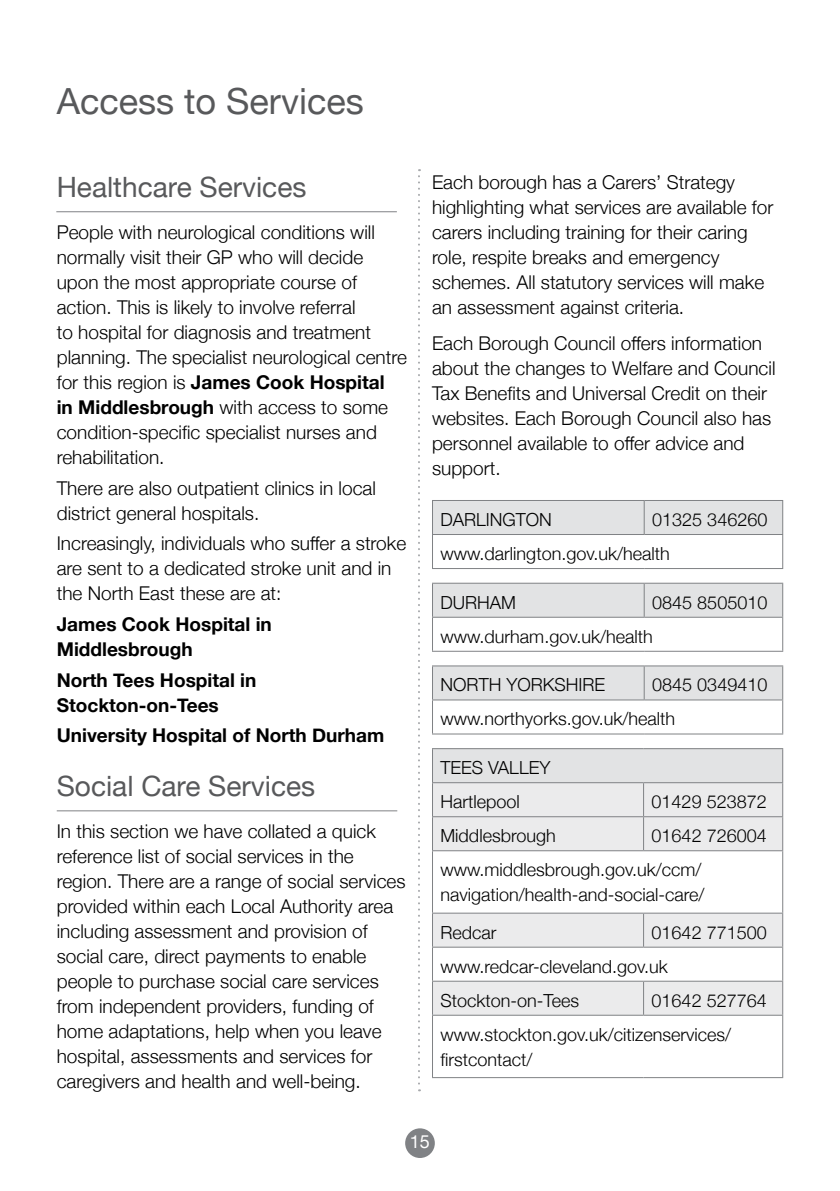
<style>
.page{position:relative;width:840px;height:1191px;background:#fff}
.page>*{position:absolute;margin:0;border:0;box-sizing:border-box;transform-origin:0 0}
.t1{font:36px "Helvetica Neue";color:#58595b}
.t2{font:28px "Helvetica Neue";color:#58595b}
.t3{font:300 19px/25px "Helvetica Neue";color:#000}
.t4{font:700 19px/25px "Helvetica Neue";color:#000}
.t5{font:300 18px/34px "Helvetica Neue";color:#000}
.t6{font:18px "Helvetica Neue";color:#fff}
.s1{font-weight:700}
</style>
<div class="page">
<hr style="left:56px;top:211px;width:340px;height:1px;background:#808285">
<hr style="left:57px;top:810px;width:340px;height:1px;background:#808285">
<div style="left:405px;top:1128px;width:29px;height:30px;background:#808285;border-radius:50%"></div>
<svg style="left:418px;top:169px;width:2px;height:922px"></svg>
<div style="left:433px;top:501px;width:348px;height:33px;background:#e2e3e4"></div>
<hr style="left:432px;top:500px;width:211px;height:1px;background:#808285">
<hr style="left:432px;top:501px;width:1px;height:33px;background:#808285">
<hr style="left:643px;top:500px;width:139px;height:1px;background:#808285">
<hr style="left:643px;top:501px;width:1px;height:33px;background:#808285">
<hr style="left:781px;top:501px;width:1px;height:33px;background:#808285">
<hr style="left:432px;top:534px;width:211px;height:1px;background:#808285">
<hr style="left:432px;top:535px;width:1px;height:33px;background:#808285">
<hr style="left:643px;top:534px;width:139px;height:1px;background:#808285">
<hr style="left:781px;top:535px;width:1px;height:33px;background:#808285">
<hr style="left:432px;top:568px;width:211px;height:1px;background:#808285">
<hr style="left:643px;top:568px;width:139px;height:1px;background:#808285">
<div style="left:433px;top:583px;width:348px;height:34px;background:#e2e3e4"></div>
<hr style="left:432px;top:582px;width:211px;height:1px;background:#808285">
<hr style="left:432px;top:583px;width:1px;height:34px;background:#808285">
<hr style="left:643px;top:582px;width:139px;height:1px;background:#808285">
<hr style="left:643px;top:583px;width:1px;height:34px;background:#808285">
<hr style="left:781px;top:583px;width:1px;height:34px;background:#808285">
<hr style="left:432px;top:617px;width:211px;height:1px;background:#808285">
<hr style="left:432px;top:618px;width:1px;height:33px;background:#808285">
<hr style="left:643px;top:617px;width:139px;height:1px;background:#808285">
<hr style="left:781px;top:618px;width:1px;height:33px;background:#808285">
<hr style="left:432px;top:651px;width:211px;height:1px;background:#808285">
<hr style="left:643px;top:651px;width:139px;height:1px;background:#808285">
<div style="left:433px;top:666px;width:348px;height:33px;background:#e2e3e4"></div>
<hr style="left:432px;top:665px;width:211px;height:1px;background:#808285">
<hr style="left:432px;top:666px;width:1px;height:33px;background:#808285">
<hr style="left:643px;top:665px;width:139px;height:1px;background:#808285">
<hr style="left:643px;top:666px;width:1px;height:33px;background:#808285">
<hr style="left:781px;top:666px;width:1px;height:33px;background:#808285">
<hr style="left:432px;top:699px;width:211px;height:1px;background:#808285">
<hr style="left:432px;top:700px;width:1px;height:33px;background:#808285">
<hr style="left:643px;top:699px;width:139px;height:1px;background:#808285">
<hr style="left:781px;top:700px;width:1px;height:33px;background:#808285">
<hr style="left:432px;top:733px;width:211px;height:1px;background:#808285">
<hr style="left:643px;top:733px;width:139px;height:1px;background:#808285">
<div style="left:432px;top:748px;width:350px;height:34px;background:#e2e3e4"></div>
<svg style="left:433px;top:783px;width:348px;height:231px;fill:#ebebec"></svg>
<hr style="left:432px;top:748px;width:211px;height:1px;background:#808285">
<hr style="left:432px;top:749px;width:1px;height:33px;background:#808285">
<hr style="left:643px;top:748px;width:139px;height:1px;background:#808285">
<hr style="left:781px;top:749px;width:1px;height:33px;background:#808285">
<hr style="left:432px;top:782px;width:211px;height:1px;background:#808285">
<hr style="left:432px;top:783px;width:1px;height:33px;background:#808285">
<hr style="left:643px;top:782px;width:139px;height:1px;background:#808285">
<hr style="left:642px;top:783px;width:1px;height:33px;background:#808285">
<hr style="left:781px;top:783px;width:1px;height:33px;background:#808285">
<hr style="left:432px;top:816px;width:211px;height:1px;background:#808285">
<hr style="left:432px;top:817px;width:1px;height:33px;background:#808285">
<hr style="left:643px;top:816px;width:139px;height:1px;background:#808285">
<hr style="left:642px;top:817px;width:1px;height:33px;background:#808285">
<hr style="left:781px;top:817px;width:1px;height:33px;background:#808285">
<hr style="left:432px;top:850px;width:211px;height:1px;background:#808285">
<hr style="left:432px;top:851px;width:1px;height:61px;background:#808285">
<hr style="left:643px;top:850px;width:139px;height:1px;background:#808285">
<hr style="left:781px;top:851px;width:1px;height:61px;background:#808285">
<hr style="left:432px;top:912px;width:211px;height:1px;background:#808285">
<hr style="left:432px;top:913px;width:1px;height:33px;background:#808285">
<hr style="left:643px;top:912px;width:139px;height:1px;background:#808285">
<hr style="left:642px;top:913px;width:1px;height:33px;background:#808285">
<hr style="left:781px;top:913px;width:1px;height:33px;background:#808285">
<hr style="left:432px;top:946px;width:211px;height:1px;background:#808285">
<hr style="left:432px;top:947px;width:1px;height:33px;background:#808285">
<hr style="left:643px;top:946px;width:139px;height:1px;background:#808285">
<hr style="left:781px;top:947px;width:1px;height:33px;background:#808285">
<hr style="left:432px;top:980px;width:211px;height:1px;background:#808285">
<hr style="left:432px;top:981px;width:1px;height:33px;background:#808285">
<hr style="left:643px;top:980px;width:139px;height:1px;background:#808285">
<hr style="left:642px;top:981px;width:1px;height:33px;background:#808285">
<hr style="left:781px;top:981px;width:1px;height:33px;background:#808285">
<hr style="left:432px;top:1014px;width:211px;height:1px;background:#808285">
<hr style="left:432px;top:1015px;width:1px;height:62px;background:#808285">
<hr style="left:643px;top:1014px;width:139px;height:1px;background:#808285">
<hr style="left:781px;top:1015px;width:1px;height:62px;background:#808285">
<hr style="left:432px;top:1077px;width:211px;height:1px;background:#808285">
<hr style="left:643px;top:1077px;width:139px;height:1px;background:#808285">
<h1 class="t1" style="left:57px;top:75px;width:308px">Access to Services</h1>
<h2 class="t2" style="left:57px;top:167px;width:251px">Healthcare Services</h2>
<p class="t3" style="left:57px;top:218px;width:351px">People with neurological conditions will normally visit their GP who will decide upon the most appropriate course of action. This is likely to involve referral<br>to hospital for diagnosis and treatment planning. The specialist neurological centre for this region is <span class="s1">James Cook Hospital<br>in Middlesbrough</span> with access to some condition-specific specialist nurses and rehabilitation.</p>
<p class="t3" style="left:57px;top:474px;width:320px">There are also outpatient clinics in local district general hospitals.</p>
<p class="t3" style="left:57px;top:530px;width:351px">Increasingly, individuals who suffer a stroke are sent to a dedicated stroke unit and in the North East these are at:</p>
<p class="t4" style="left:57px;top:612px;width:216px">James Cook Hospital in<br>Middlesbrough</p>
<p class="t4" style="left:57px;top:668px;width:201px">North Tees Hospital in<br>Stockton-on-Tees</p>
<p class="t4" style="left:57px;top:723px;width:329px">University Hospital of North Durham</p>
<h2 class="t2" style="left:57px;top:765px;width:260px">Social Care Services</h2>
<p class="t3" style="left:57px;top:817px;width:350px">In this section we have collated a quick reference list of social services in the region. There are a range of social services provided within each Local Authority area including assessment and provision of social care, direct payments to enable people to purchase social care services from independent providers, funding of home adaptations, help when you leave hospital, assessments and services for caregivers and health and well-being.</p>
<p class="t3" style="left:432px;top:168px;width:343px">Each borough has a Carers’ Strategy highlighting what services are available for carers including training for their caring role, respite breaks and emergency schemes. All statutory services will make an assessment against criteria.</p>
<p class="t3" style="left:432px;top:330px;width:345px">Each Borough Council offers information about the changes to Welfare and Council Tax Benefits and Universal Credit on their websites. Each Borough Council also has personnel available to offer advice and support.</p>
<p class="t5" style="left:440px;top:501px;width:113px">DARLINGTON</p>
<p class="t5" style="left:440px;top:501px;width:328px;text-indent:211px">01325 346260 www.darlington.gov.uk/health</p>
<p class="t5" style="left:440px;top:584px;width:77px">DURHAM</p>
<p class="t5" style="left:440px;top:584px;width:328px;text-indent:211px">0845 8505010 www.durham.gov.uk/health</p>
<p class="t5" style="left:440px;top:667px;width:166px">NORTH YORKSHIRE</p>
<p class="t5" style="left:440px;top:667px;width:328px;text-indent:211px">0845 0349410 www.northyorks.gov.uk/health</p>
<p class="t5" style="left:440px;top:749px;width:111px">TEES VALLEY<br>Hartlepool</p>
<p class="t5" style="left:651px;top:783px;width:117px">01429 523872</p>
<p class="t5" style="left:440px;top:817px;width:117px">Middlesbrough</p>
<p class="t5" style="left:440px;top:817px;width:327px;text-indent:211px">01642 726004 www.middlesbrough.gov.uk/ccm/</p>
<p class="t5" style="left:440px;top:875px;width:265px;line-height:37.4px">navigation/health-and-social-care/<br>Redcar</p>
<p class="t5" style="left:440px;top:914px;width:327px;text-indent:211px">01642 771500 www.redcar-cleveland.gov.uk<br>Stockton-on-Tees</p>
<p class="t5" style="left:440px;top:982px;width:327px;text-indent:211px">01642 527764 www.stockton.gov.uk/citizenservices/</p>
<p class="t5" style="left:440px;top:1041px;width:93px">firstcontact/</p>
<p class="t6" style="left:410px;top:1128px;width:22px">15</p>
</div>
